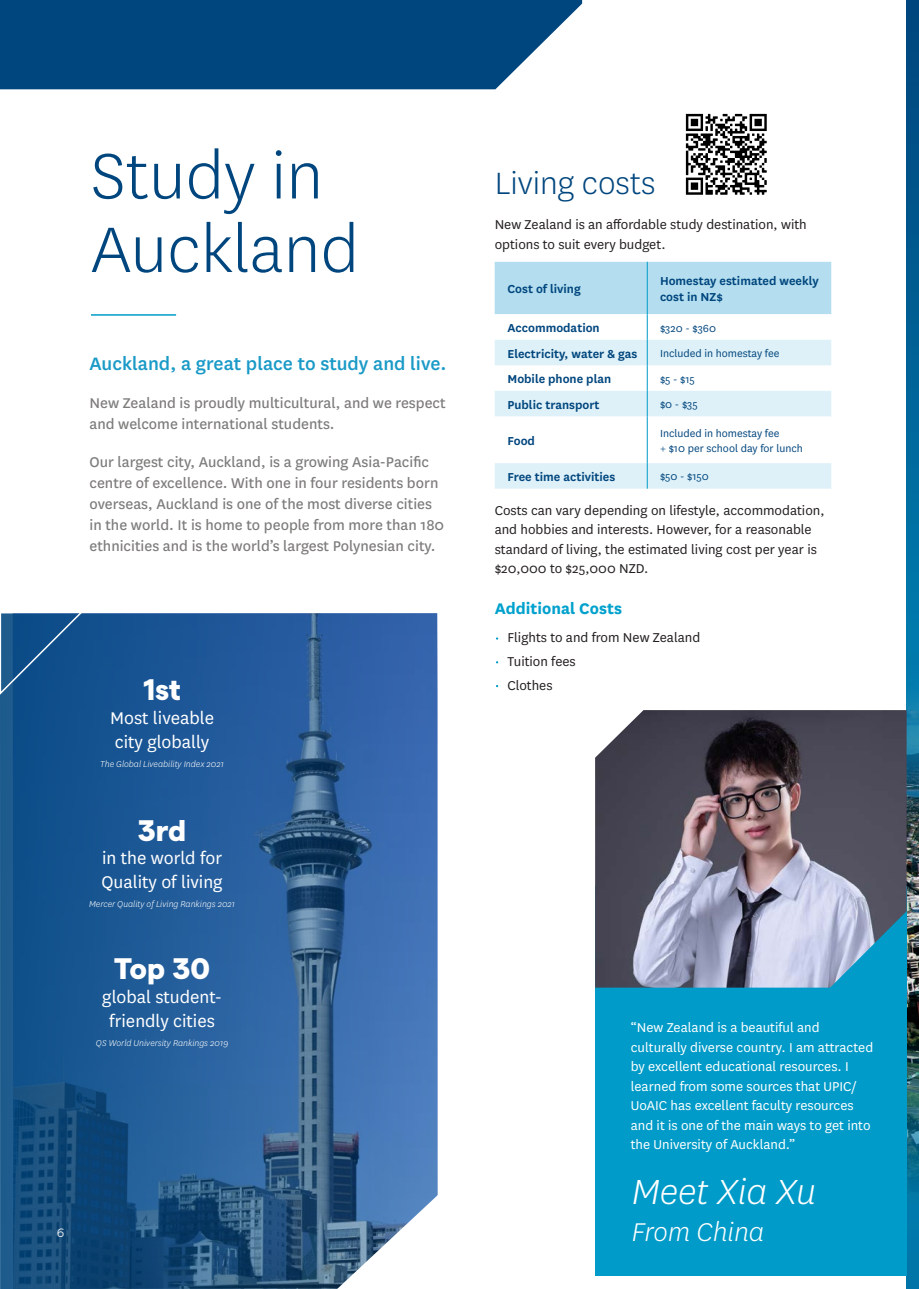
<style>
.page{position:relative;width:919px;height:1289px;background:#fff}
.page>*{position:absolute;margin:0;border:0;box-sizing:border-box;transform-origin:0 0}
.t1{font:300 75px/73.5px "National";color:#00467e}
.Heavy_Paragraph{font:italic 300 40.8px "National";color:#fff}
.Headers{font:300 36px "National";color:#00467e}
.Heavy_Paragraph-2{font:italic 300 30px "National";color:#fff}
.t2{font:800 29.7px "Matter";color:#fff}
.Blue_Intro{font:500 21px "National";color:#1a9ac7}
.t3{font:19.8px/23.7px "National";color:#fff}
.Subheading{font:700 18px "National";color:#00a1cd}
.Grey_Intro{font:16.5px/21px "National";color:#7d7c7b}
.t4{font:15px/19.5px "National";color:#fff}
.Body_Copy{font:15px/19.5px "National";color:#231f20}
.Subheading-2{font:15px/19.5px "National";color:#231f20}
.New_Body{font:600 13.5px/16.2px "National";color:#00467e}
.New_Body-2{font:12px/15px "National";color:#00467e}
.t5{font:300 12px "Matter";color:#fff}
.t6{font:italic 300 9.9px "National";color:#fff}
.s1{color:#fff}
</style>
<div class="page">
<svg style="left:906px;top:18px;width:12px;height:842px;background:#086191"></svg>
<img style="left:906px;top:860px;width:12px;height:428px">
<svg style="left:0;top:613px;width:437px;height:675px;background:#275c95"></svg>
<hr style="left:91px;top:314px;width:85px;height:2px;background:#009bc8">
<svg style="left:337px;top:1177px;width:101px;height:111px"></svg>
<svg style="left:0;top:613px;width:104px;height:82px;background:#1a568f"></svg>
<div style="left:0;top:0;width:582px;height:89px;background:#00467e"></div>
<svg style="left:906px;top:0;width:12px;height:18px"></svg>
<svg style="left:495px;top:416px;width:336px;height:72px"></svg>
<svg style="left:494px;top:262px;width:337px;height:154px"></svg>
<hr style="left:647px;top:416px;width:1px;height:47px;background:#009bc8">
<svg style="left:647px;top:463px;width:1px;height:25px"></svg>
<img style="left:685px;top:113px;width:82px;height:82px">
<div style="left:595px;top:886px;width:311px;height:390px;background:#009bc8"></div>
<img style="left:595px;top:710px;width:311px;height:277px">
<p class="t1" style="left:91px;top:137px;width:269px">Study in<br>Auckland</p>
<p class="Blue_Intro" style="left:89px;top:349px;width:358px">Auckland, a great place to study and live.</p>
<p class="Grey_Intro" style="left:89px;top:391px;width:357px">New Zealand is proudly multicultural, and we respect and welcome international students.</p>
<p class="Grey_Intro" style="left:89px;top:450px;width:356px">Our largest city, Auckland, is a growing Asia-Pacific centre of excellence. With one in four residents born overseas, Auckland is one of the most diverse cities in the world. It is home to people from more than 180 ethnicities and is the world’s largest Polynesian city.</p>
<p class="t2" style="left:143px;top:667px;width:39px">1st</p>
<p class="t3" style="left:110px;top:705px;width:105px">Most liveable city globally</p>
<p class="t6" style="left:100px;top:757px;width:125px">The Global Liveability Index 2021</p>
<p class="t2" style="left:138px;top:808px;width:50px">3rd</p>
<p class="t3" style="left:101px;top:845px;width:123px">in the world for<br>Quality of living</p>
<p class="t6" style="left:89px;top:897px;width:147px">Mercer Quality of Living Rankings 2021</p>
<p class="t2" style="left:114px;top:946px;width:97px">Top 30</p>
<p class="t3" style="left:102px;top:984px;width:121px;text-align:center">global student&shy;friendly cities</p>
<p class="t6" style="left:96px;top:1036px;width:134px">QS World University Rankings 2019</p>
<p class="t5" style="left:57px;top:1224px;width:9px">6</p>
<p class="Headers" style="left:494px;top:161px;width:162px">Living costs</p>
<p class="Subheading-2" style="left:494px;top:214px;width:313px">New Zealand is an affordable study destination, with options to suit every budget.</p>
<p class="New_Body" style="left:507px;top:280px;width:75px">Cost of living</p>
<p class="New_Body" style="left:660px;top:272px;width:160px">Homestay estimated weekly cost in NZ$</p>
<p class="New_Body" style="left:507px;top:319px;width:94px">Accommodation</p>
<p class="New_Body-2" style="left:660px;top:320px;width:57px">$320 - $360</p>
<p class="New_Body" style="left:507px;top:344px;width:131px">Electricity, water &amp; gas</p>
<p class="New_Body-2" style="left:660px;top:345px;width:121px">Included in homestay fee</p>
<p class="New_Body" style="left:507px;top:370px;width:105px">Mobile phone plan</p>
<p class="New_Body-2" style="left:660px;top:371px;width:36px">$5 - $15</p>
<p class="New_Body" style="left:507px;top:395px;width:94px">Public transport</p>
<p class="New_Body-2" style="left:660px;top:396px;width:39px">$0 - $35</p>
<p class="New_Body" style="left:507px;top:431px;width:29px">Food</p>
<p class="New_Body-2" style="left:660px;top:425px;width:144px">Included in homestay fee<br>+ $10 per school day for lunch</p>
<p class="New_Body" style="left:507px;top:468px;width:109px">Free time activities</p>
<p class="New_Body-2" style="left:660px;top:468px;width:50px">$50 - $150</p>
<p class="Body_Copy" style="left:494px;top:500px;width:331px">Costs can vary depending on lifestyle, accommodation, and hobbies and interests. However, for a reasonable standard of living, the estimated living cost per year is $20,000 to $25,000 NZD.</p>
<p class="Subheading" style="left:494px;top:596px;width:129px">Additional Costs</p>
<p class="Body_Copy" style="left:494px;top:627px;width:207px"><span class="s1">•</span> Flights to and from New Zealand</p>
<p class="Body_Copy" style="left:494px;top:651px;width:83px"><span class="s1">•</span> Tuition fees</p>
<p class="Body_Copy" style="left:494px;top:674px;width:59px"><span class="s1">•</span> Clothes</p>
<p class="t4" style="left:630px;top:1017px;width:244px">“New Zealand is a beautiful and culturally diverse country. I am attracted by excellent educational resources. I learned from some sources that UPIC/ UoAIC has excellent faculty resources and it is one of the main ways to get into the University of Auckland.”</p>
<p class="Heavy_Paragraph" style="left:631px;top:1166px;width:186px">Meet Xia Xu</p>
<p class="Heavy_Paragraph-2" style="left:631px;top:1213px;width:134px">From China</p>
</div>
